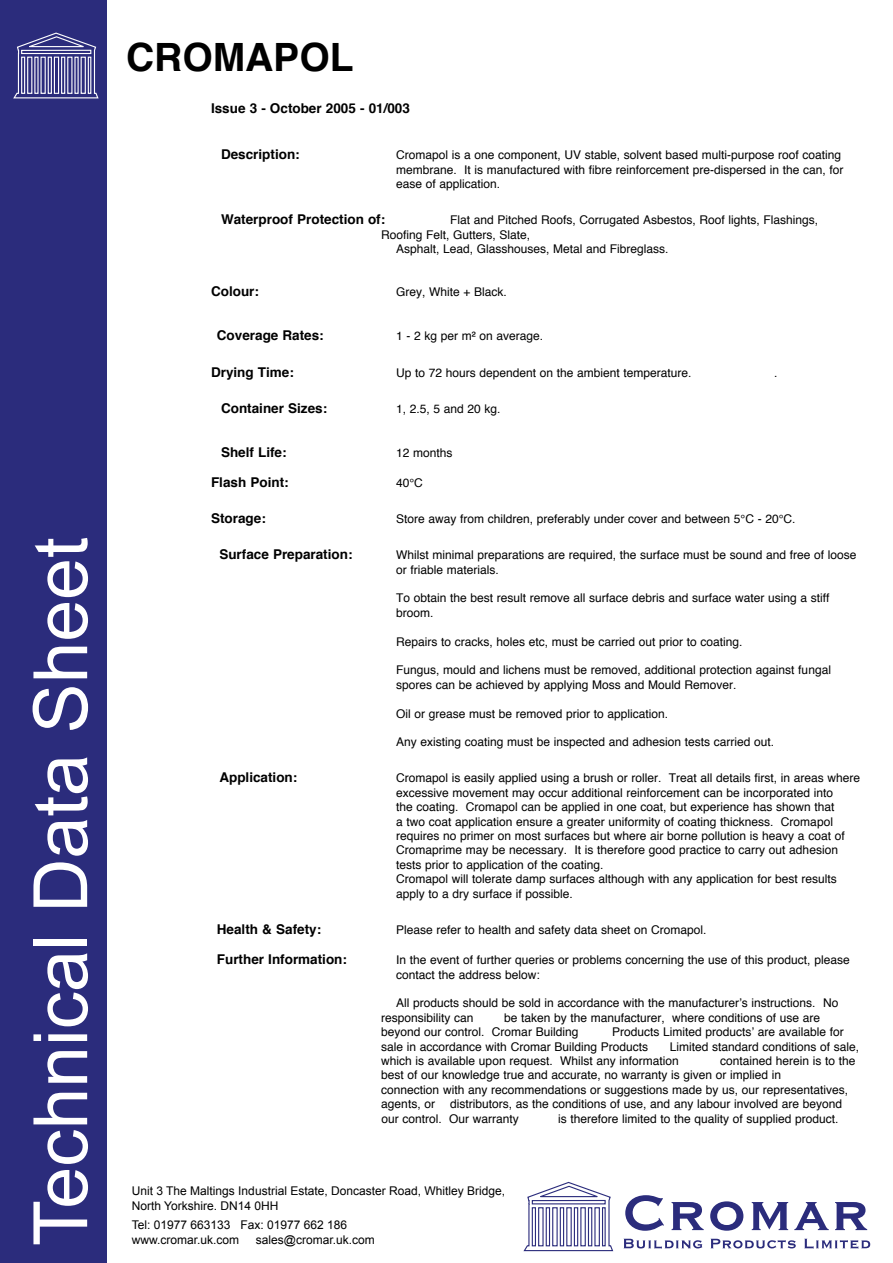
<style>
.page{position:relative;width:893px;height:1263px;background:#fff}
.page>*{position:absolute;margin:0;border:0;box-sizing:border-box;transform-origin:0 0}
.t1{font:75px "Arial";color:#fff}
.t2{font:700 39px "Helvetica";color:#000}
.t3{font:700 13.5px "Helvetica";color:#000}
.t4{font:12px/14.4px "Helvetica";color:#000}
.t5{font:12px/14.4px "Arial";color:#000}
</style>
<div class="page">
<div style="left:0;top:0;width:107px;height:1263px;background:#2b2c7c"></div>
<svg style="left:13px;top:32px;width:86px;height:67px"></svg>
<svg style="left:624px;top:1239px;width:78px;height:10px"></svg>
<svg style="left:711px;top:1239px;width:85px;height:9px"></svg>
<svg style="left:804px;top:1239px;width:66px;height:10px"></svg>
<svg style="left:625px;top:1195px;width:39px;height:36px"></svg>
<svg style="left:671px;top:1202px;width:33px;height:28px"></svg>
<svg style="left:710px;top:1201px;width:33px;height:30px"></svg>
<svg style="left:752px;top:1202px;width:36px;height:28px"></svg>
<svg style="left:794px;top:1202px;width:35px;height:28px"></svg>
<svg style="left:835px;top:1202px;width:32px;height:28px"></svg>
<svg style="left:523px;top:1181px;width:91px;height:71px"></svg>
<h1 class="t1" style="left:19px;top:1246px;width:710px;rotate:-90deg">Technical Data Sheet</h1>
<h2 class="t2" style="left:126px;top:22px;width:229px">CROMAPOL</h2>
<p class="t3" style="left:211px;top:96px;width:200px">Issue 3 - October 2005 - 01/003</p>
<p class="t3" style="left:221px;top:143px;width:80px">Description:</p>
<p class="t4" style="left:396px;top:148px;width:449px">Cromapol is a one component, UV stable, solvent based multi-purpose roof coating membrane. It is manufactured with fibre reinforcement pre-dispersed in the can, for ease of application.</p>
<p class="t3" style="left:221px;top:207px;width:166px">Waterproof Protection of:</p>
<p class="t4" style="left:450px;top:213px;width:370px">Flat and Pitched Roofs, Corrugated Asbestos, Roof lights, Flashings,</p>
<p class="t4" style="left:381px;top:227px;width:151px">Roofing Felt, Gutters, Slate,</p>
<p class="t4" style="left:396px;top:241px;width:274px">Asphalt, Lead, Glasshouses, Metal and Fibreglass.</p>
<p class="t3" style="left:211px;top:279px;width:49px">Colour:</p>
<p class="t4" style="left:396px;top:285px;width:112px">Grey, White + Black.</p>
<p class="t3" style="left:217px;top:323px;width:108px">Coverage Rates:</p>
<p class="t4" style="left:396px;top:328px;width:149px">1 - 2 kg per m² on average.</p>
<p class="t3" style="left:211px;top:360px;width:84px">Drying Time:</p>
<p class="t4" style="left:396px;top:366px;width:297px">Up to 72 hours dependent on the ambient temperature.</p>
<p class="t4" style="left:774px;top:366px;width:5px">.</p>
<p class="t3" style="left:221px;top:396px;width:108px">Container Sizes:</p>
<p class="t4" style="left:396px;top:402px;width:106px">1, 2.5, 5 and 20 kg.</p>
<p class="t3" style="left:221px;top:440px;width:67px">Shelf Life:</p>
<p class="t4" style="left:396px;top:445px;width:58px">12 months</p>
<p class="t3" style="left:211px;top:470px;width:79px">Flash Point:</p>
<p class="t4" style="left:396px;top:475px;width:28px">40°C</p>
<p class="t3" style="left:211px;top:506px;width:56px">Storage:</p>
<p class="t4" style="left:396px;top:511px;width:401px">Store away from children, preferably under cover and between 5°C - 20°C.</p>
<p class="t3" style="left:219px;top:542px;width:135px">Surface Preparation:</p>
<p class="t4" style="left:396px;top:547px;width:462px">Whilst minimal preparations are required, the surface must be sound and free of loose or friable materials.</p>
<p class="t4" style="left:396px;top:591px;width:435px">To obtain the best result remove all surface debris and surface water using a stiff broom.</p>
<p class="t4" style="left:396px;top:634px;width:348px">Repairs to cracks, holes etc, must be carried out prior to coating.</p>
<p class="t4" style="left:396px;top:663px;width:436px">Fungus, mould and lichens must be removed, additional protection against fungal spores can be achieved by applying Moss and Mould Remover.</p>
<p class="t4" style="left:396px;top:706px;width:274px">Oil or grease must be removed prior to application.</p>
<p class="t4" style="left:396px;top:735px;width:380px">Any existing coating must be inspected and adhesion tests carried out.</p>
<p class="t3" style="left:219px;top:765px;width:80px">Application:</p>
<p class="t4" style="left:396px;top:771px;width:466px">Cromapol is easily applied using a brush or roller. Treat all details first, in areas where excessive movement may occur additional reinforcement can be incorporated into<br>the coating. Cromapol can be applied in one coat, but experience has shown that<br>a two coat application ensure a greater uniformity of coating thickness. Cromapol requires no primer on most surfaces but where air borne pollution is heavy a coat of Cromaprime may be necessary. It is therefore good practice to carry out adhesion tests prior to application of the coating.<br>Cromapol will tolerate damp surfaces although with any application for best results apply to a dry surface if possible.</p>
<p class="t3" style="left:217px;top:917px;width:106px">Health &amp; Safety:</p>
<p class="t4" style="left:396px;top:922px;width:312px">Please refer to health and safety data sheet on Cromapol.</p>
<p class="t3" style="left:217px;top:947px;width:132px">Further Information:</p>
<p class="t4" style="left:396px;top:952px;width:455px">In the event of further queries or problems concerning the use of this product, please contact the address below:</p>
<p class="t4" style="left:381px;top:996px;width:459px;text-indent:15px">All products should be sold in accordance with the manufacturer’s instructions. No responsibility can</p>
<p class="t4" style="left:381px;top:1010px;width:441px;text-indent:123px">be taken by the manufacturer, where conditions of use are beyond our control. Cromar Building</p>
<p class="t4" style="left:381px;top:1024px;width:464px;text-indent:231px">Products Limited products’ are available for sale in accordance with Cromar Building Products</p>
<p class="t4" style="left:381px;top:1039px;width:479px;text-indent:289px">Limited standard conditions of sale, which is available upon request. Whilst any information</p>
<p class="t4" style="left:381px;top:1053px;width:476px;text-indent:339px">contained herein is to the best of our knowledge true and accurate, no warranty is given or implied in<br>connection with any recommendations or suggestions made by us, our representatives, agents, or</p>
<p class="t4" style="left:381px;top:1096px;width:462px;text-indent:69px">distributors, as the conditions of use, and any labour involved are beyond our control. Our warranty</p>
<p class="t4" style="left:558px;top:1111px;width:282px">is therefore limited to the quality of supplied product.</p>
<p class="t5" style="left:132px;top:1184px;width:375px">Unit 3 The Maltings Industrial Estate, Doncaster Road, Whitley Bridge,<br>North Yorkshire. DN14 0HH</p>
<p class="t5" style="left:132px;top:1218px;width:217px">Tel: 01977 663133 Fax: 01977 662 186 www.cromar.uk.com</p>
<p class="t5" style="left:256px;top:1232px;width:120px">sales@cromar.uk.com</p>
</div>
